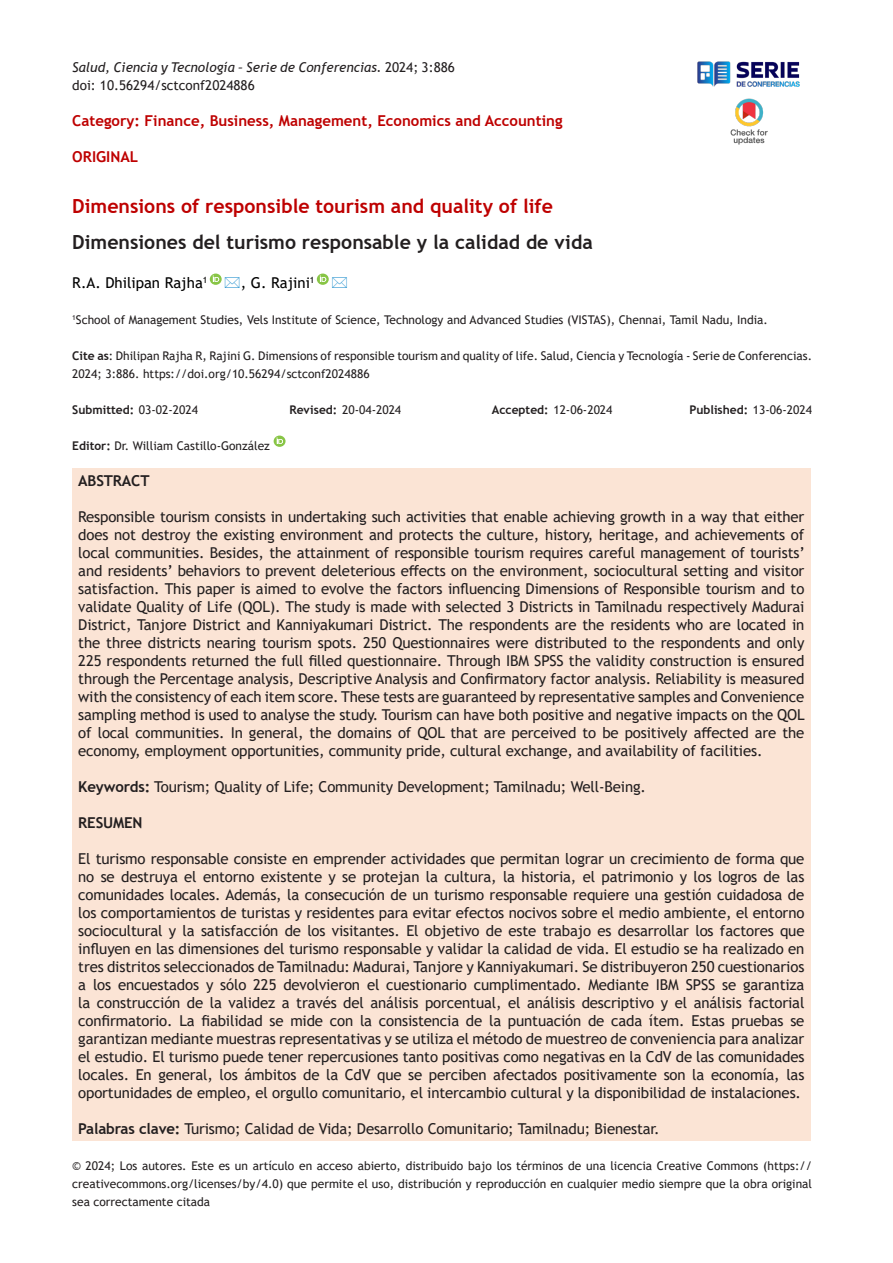
<style>
.page{position:relative;width:893px;height:1263px;background:#fff}
.page>*{position:absolute;margin:0;border:0;box-sizing:border-box;transform-origin:0 0}
.t1{font:700 19.5px "Trebuchet MS";color:#231f20}
.t2{font:700 19.5px "Trebuchet MS";color:#be0000}
.t3{font:15px/18px "Trebuchet MS";letter-spacing:-.01em;color:#231f20;text-align:justify}
.t4{font:700 15px "Trebuchet MS";color:#be0000}
.t5{font:15px "Trebuchet MS";color:#000}
.t6{font:700 15px "Trebuchet MS";letter-spacing:-.01em;color:#231f20}
.t7{font:italic 13.5px "Trebuchet MS";color:#231f20}
.t8{font:13.5px "Trebuchet MS";color:#231f20}
.t9{font:12px/18px "Trebuchet MS";color:#231f20;text-align:justify}
.t10{font:700 12px "Trebuchet MS";color:#231f20}
.s1{font-style:normal}
.s2{font-weight:700}
.s3{font-weight:400}
</style>
<div class="page">
<img style="left:697px;top:61px;width:103px;height:26px">
<img style="left:730px;top:98px;width:38px;height:47px">
<div style="left:72px;top:468px;width:739px;height:672px;background:#fbe4d5"></div>
<svg style="left:274px;top:436px;width:12px;height:11px"></svg>
<svg style="left:210px;top:274px;width:12px;height:11px"></svg>
<svg style="left:317px;top:274px;width:12px;height:11px"></svg>
<p class="t7" style="left:72px;top:59px;width:384px">Salud, Ciencia y Tecnología – Serie de Conferencias. <span class="s1">2024; 3:886</span></p>
<p class="t8" style="left:72px;top:77px;width:184px">doi: 10.56294/sctconf2024886</p>
<p class="t4" style="left:72px;top:111px;width:492px">Category: Finance, Business, Management, Economics and Accounting</p>
<p class="t4" style="left:72px;top:147px;width:67px">ORIGINAL</p>
<p class="t2" style="left:72px;top:194px;width:482px">Dimensions of responsible tourism and quality of life</p>
<p class="t1" style="left:72px;top:229px;width:522px">Dimensiones del turismo responsable y la calidad de vida</p>
<p class="t5" style="left:72px;top:273px;width:137px">R.A. Dhilipan Rajha<sup>1</sup></p>
<p class="t5" style="left:241px;top:273px;width:75px">, G. Rajini<sup>1</sup></p>
<p class="t9" style="left:72px;top:311px;width:697px"><sup>1</sup>School of Management Studies, Vels Institute of Science, Technology and Advanced Studies (VISTAS), Chennai, Tamil Nadu, India.</p>
<p class="t9" style="left:72px;top:347px;width:741px"><span class="s2">Cite as</span>: Dhilipan Rajha R, Rajini G. Dimensions of responsible tourism and quality of life. Salud, Ciencia y Tecnología - Serie de Conferencias.<br>2024; 3:886. https://doi.org/10.56294/sctconf2024886</p>
<p class="t10" style="left:72px;top:402px;width:127px">Submitted: <span class="s3">03-02-2024</span></p>
<p class="t9" style="left:289px;top:401px;width:113px"><span class="s2">Revised:</span> 20-04-2024</p>
<p class="t9" style="left:492px;top:401px;width:122px"><span class="s2">Accepted:</span> 12-06-2024</p>
<p class="t10" style="left:689px;top:402px;width:124px">Published: <span class="s3">13-06-2024</span></p>
<p class="t9" style="left:72px;top:437px;width:199px"><span class="s2">Editor:</span> Dr. William Castillo-González</p>
<p class="t6" style="left:78px;top:471px;width:73px">ABSTRACT</p>
<p class="t3" style="left:78px;top:508px;width:728px">Responsible tourism consists in undertaking such activities that enable achieving growth in a way that either does not destroy the existing environment and protects the culture, history, heritage, and achievements of local communities. Besides, the attainment of responsible tourism requires careful management of tourists’ and residents’ behaviors to prevent deleterious effects on the environment, sociocultural setting and visitor satisfaction. This paper is aimed to evolve the factors influencing Dimensions of Responsible tourism and to validate Quality of Life (QOL). The study is made with selected 3 Districts in Tamilnadu respectively Madurai District, Tanjore District and Kanniyakumari District. The respondents are the residents who are located in the three districts nearing tourism spots. 250 Questionnaires were distributed to the respondents and only 225 respondents returned the full filled questionnaire. Through IBM SPSS the validity construction is ensured through the Percentage analysis, Descriptive Analysis and Confirmatory factor analysis. Reliability is measured with the consistency of each item score. These tests are guaranteed by representative samples and Convenience sampling method is used to analyse the study. Tourism can have both positive and negative impacts on the QOL of local communities. In general, the domains of QOL that are perceived to be positively affected are the economy, employment opportunities, community pride, cultural exchange, and availability of facilities.</p>
<p class="t3" style="left:78px;top:778px;width:569px"><span class="s2">Keywords:</span> Tourism; Quality of Life; Community Development; Tamilnadu; Well-Being.</p>
<p class="t6" style="left:78px;top:813px;width:66px">RESUMEN</p>
<p class="t3" style="left:78px;top:850px;width:728px">El turismo responsable consiste en emprender actividades que permitan lograr un crecimiento de forma que no se destruya el entorno existente y se protejan la cultura, la historia, el patrimonio y los logros de las comunidades locales. Además, la consecución de un turismo responsable requiere una gestión cuidadosa de los comportamientos de turistas y residentes para evitar efectos nocivos sobre el medio ambiente, el entorno sociocultural y la satisfacción de los visitantes. El objetivo de este trabajo es desarrollar los factores que influyen en las dimensiones del turismo responsable y validar la calidad de vida. El estudio se ha realizado en tres distritos seleccionados de Tamilnadu: Madurai, Tanjore y Kanniyakumari. Se distribuyeron 250 cuestionarios a los encuestados y sólo 225 devolvieron el cuestionario cumplimentado. Mediante IBM SPSS se garantiza la construcción de la validez a través del análisis porcentual, el análisis descriptivo y el análisis factorial confirmatorio. La fiabilidad se mide con la consistencia de la puntuación de cada ítem. Estas pruebas se garantizan mediante muestras representativas y se utiliza el método de muestreo de conveniencia para analizar el estudio. El turismo puede tener repercusiones tanto positivas como negativas en la CdV de las comunidades locales. En general, los ámbitos de la CdV que se perciben afectados positivamente son la economía, las oportunidades de empleo, el orgullo comunitario, el intercambio cultural y la disponibilidad de instalaciones.</p>
<p class="t3" style="left:78px;top:1120px;width:583px"><span class="s2">Palabras clave:</span> Turismo; Calidad de Vida; Desarrollo Comunitario; Tamilnadu; Bienestar.</p>
<p class="t9" style="left:72px;top:1157px;width:741px">© 2024; Los autores. Este es un artículo en acceso abierto, distribuido bajo los términos de una licencia Creative Commons (https:// creativecommons.org/licenses/by/4.0) que permite el uso, distribución y reproducción en cualquier medio siempre que la obra original sea correctamente citada</p>
</div>
